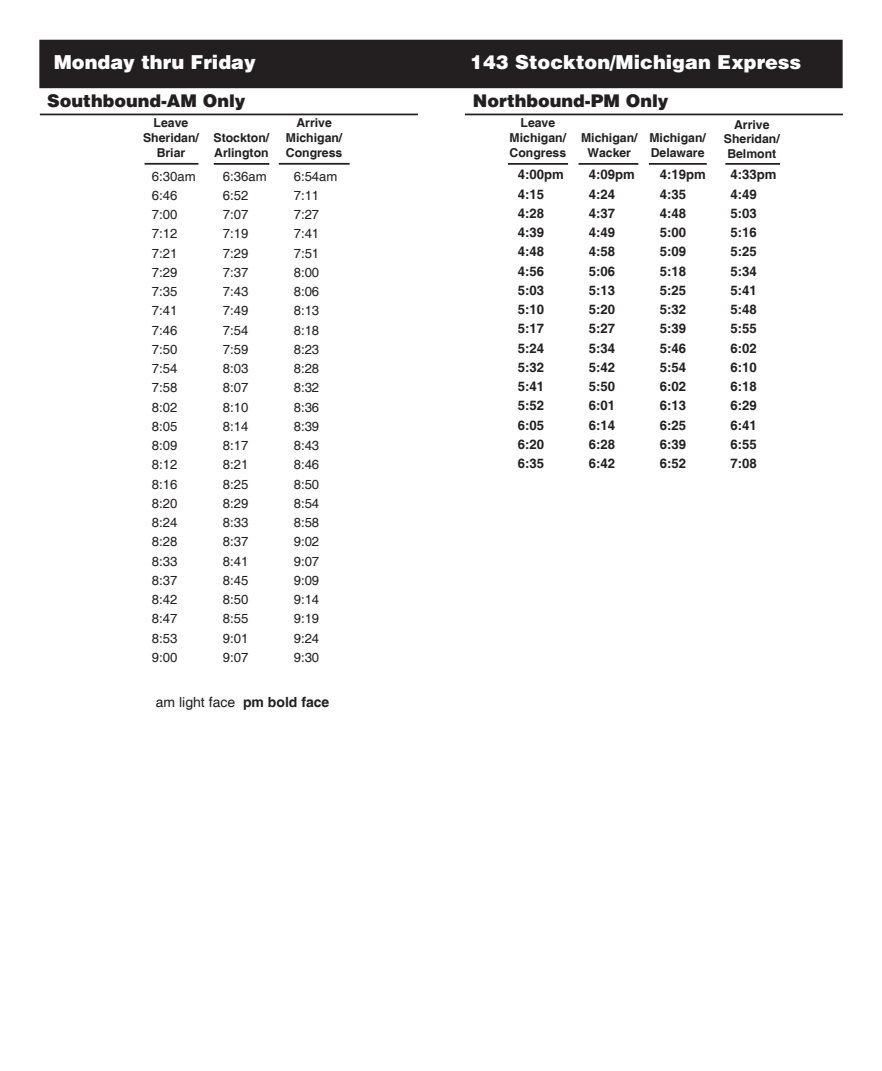
<style>
.page{position:relative;width:882px;height:1071px;background:#fff}
.page>*{position:absolute;margin:0;border:0;box-sizing:border-box;transform-origin:0 0}
.t1{font:900 19.25px "Helvetica";color:#fff}
.t2{font:900 17.5px "Helvetica";color:#231f20}
.t3{font:14px "Helvetica";color:#231f20}
.t4{font:13.12px "Helvetica";color:#231f20}
.t5{font:700 13.12px "Helvetica";color:#231f20}
.t6{font:700 12.25px/14.7px "Helvetica";color:#231f20;text-align:center}
.s1{font-weight:700}
</style>
<div class="page">
<hr style="left:279px;top:163px;width:71px;height:2px;background:#231f20">
<hr style="left:214px;top:163px;width:55px;height:2px;background:#231f20">
<hr style="left:145px;top:163px;width:53px;height:2px;background:#231f20">
<hr style="left:725px;top:163px;width:55px;height:2px;background:#231f20">
<hr style="left:508px;top:163px;width:60px;height:2px;background:#231f20">
<hr style="left:649px;top:163px;width:58px;height:2px;background:#231f20">
<hr style="left:579px;top:163px;width:59px;height:2px;background:#231f20">
<div style="left:40px;top:41px;width:802px;height:46px;background:#231f20"></div>
<div style="left:39px;top:40px;width:804px;height:48px;border:2px solid #231f20"></div>
<hr style="left:40px;top:114px;width:378px;height:1px;background:#231f20">
<hr style="left:465px;top:114px;width:378px;height:1px;background:#231f20">
<h1 class="t1" style="left:54px;top:50px;width:204px">Monday thru Friday</h1>
<h1 class="t1" style="left:470px;top:50px;width:333px">143 Stockton/Michigan Express</h1>
<h2 class="t2" style="left:47px;top:89px;width:200px">Southbound-AM Only</h2>
<h2 class="t2" style="left:473px;top:89px;width:197px">Northbound-PM Only</h2>
<p class="t6" style="left:143px;top:116px;width:57px">Leave<br>Sheridan/<br>Briar</p>
<p class="t6" style="left:286px;top:116px;width:58px">Arrive<br>Michigan/<br>Congress</p>
<p class="t6" style="left:510px;top:116px;width:58px">Leave<br>Michigan/<br>Congress</p>
<p class="t6" style="left:724px;top:118px;width:57px">Arrive<br>Sheridan/<br>Belmont</p>
<p class="t6" style="left:649px;top:131px;width:58px;text-align:left">Michigan/<br>Delaware</p>
<p class="t6" style="left:581px;top:131px;width:58px">Michigan/<br>Wacker</p>
<p class="t6" style="left:214px;top:131px;width:57px;text-align:left">Stockton/<br>Arlington</p>
<p class="t4" style="left:152px;top:168px;width:45px">6:30am</p>
<p class="t4" style="left:223px;top:168px;width:45px">6:36am</p>
<p class="t4" style="left:294px;top:168px;width:45px">6:54am</p>
<p class="t4" style="left:152px;top:188px;width:27px">6:46</p>
<p class="t4" style="left:223px;top:188px;width:27px">6:52</p>
<p class="t4" style="left:294px;top:188px;width:27px">7:11</p>
<p class="t4" style="left:152px;top:207px;width:27px">7:00</p>
<p class="t4" style="left:223px;top:207px;width:27px">7:07</p>
<p class="t4" style="left:294px;top:207px;width:27px">7:27</p>
<p class="t4" style="left:152px;top:226px;width:27px">7:12</p>
<p class="t4" style="left:223px;top:226px;width:27px">7:19</p>
<p class="t4" style="left:294px;top:226px;width:27px">7:41</p>
<p class="t4" style="left:152px;top:245px;width:27px">7:21</p>
<p class="t4" style="left:223px;top:245px;width:27px">7:29</p>
<p class="t4" style="left:294px;top:245px;width:27px">7:51</p>
<p class="t4" style="left:152px;top:265px;width:27px">7:29</p>
<p class="t4" style="left:223px;top:265px;width:27px">7:37</p>
<p class="t4" style="left:294px;top:265px;width:27px">8:00</p>
<p class="t4" style="left:152px;top:284px;width:27px">7:35</p>
<p class="t4" style="left:223px;top:284px;width:27px">7:43</p>
<p class="t4" style="left:294px;top:284px;width:27px">8:06</p>
<p class="t4" style="left:152px;top:303px;width:27px">7:41</p>
<p class="t4" style="left:223px;top:303px;width:27px">7:49</p>
<p class="t4" style="left:294px;top:303px;width:27px">8:13</p>
<p class="t4" style="left:152px;top:322px;width:27px">7:46</p>
<p class="t4" style="left:223px;top:322px;width:27px">7:54</p>
<p class="t4" style="left:294px;top:322px;width:27px">8:18</p>
<p class="t4" style="left:152px;top:342px;width:27px">7:50</p>
<p class="t4" style="left:223px;top:342px;width:27px">7:59</p>
<p class="t4" style="left:294px;top:342px;width:27px">8:23</p>
<p class="t4" style="left:152px;top:361px;width:27px">7:54</p>
<p class="t4" style="left:223px;top:361px;width:27px">8:03</p>
<p class="t4" style="left:294px;top:361px;width:27px">8:28</p>
<p class="t4" style="left:152px;top:380px;width:27px">7:58</p>
<p class="t4" style="left:223px;top:380px;width:27px">8:07</p>
<p class="t4" style="left:294px;top:380px;width:27px">8:32</p>
<p class="t4" style="left:152px;top:399px;width:27px">8:02</p>
<p class="t4" style="left:223px;top:399px;width:27px">8:10</p>
<p class="t4" style="left:294px;top:399px;width:27px">8:36</p>
<p class="t4" style="left:152px;top:419px;width:27px">8:05</p>
<p class="t4" style="left:223px;top:419px;width:27px">8:14</p>
<p class="t4" style="left:294px;top:419px;width:27px">8:39</p>
<p class="t4" style="left:152px;top:438px;width:27px">8:09</p>
<p class="t4" style="left:223px;top:438px;width:27px">8:17</p>
<p class="t4" style="left:294px;top:438px;width:27px">8:43</p>
<p class="t4" style="left:152px;top:457px;width:27px">8:12</p>
<p class="t4" style="left:223px;top:457px;width:27px">8:21</p>
<p class="t4" style="left:294px;top:457px;width:27px">8:46</p>
<p class="t4" style="left:152px;top:476px;width:27px">8:16</p>
<p class="t4" style="left:223px;top:476px;width:27px">8:25</p>
<p class="t4" style="left:294px;top:476px;width:27px">8:50</p>
<p class="t4" style="left:152px;top:496px;width:27px">8:20</p>
<p class="t4" style="left:223px;top:496px;width:27px">8:29</p>
<p class="t4" style="left:294px;top:496px;width:27px">8:54</p>
<p class="t4" style="left:152px;top:515px;width:27px">8:24</p>
<p class="t4" style="left:223px;top:515px;width:27px">8:33</p>
<p class="t4" style="left:294px;top:515px;width:27px">8:58</p>
<p class="t4" style="left:152px;top:534px;width:27px">8:28</p>
<p class="t4" style="left:223px;top:534px;width:27px">8:37</p>
<p class="t4" style="left:294px;top:534px;width:27px">9:02</p>
<p class="t4" style="left:152px;top:553px;width:27px">8:33</p>
<p class="t4" style="left:223px;top:553px;width:27px">8:41</p>
<p class="t4" style="left:294px;top:553px;width:27px">9:07</p>
<p class="t4" style="left:152px;top:573px;width:27px">8:37</p>
<p class="t4" style="left:223px;top:573px;width:27px">8:45</p>
<p class="t4" style="left:294px;top:573px;width:27px">9:09</p>
<p class="t4" style="left:152px;top:592px;width:27px">8:42</p>
<p class="t4" style="left:223px;top:592px;width:27px">8:50</p>
<p class="t4" style="left:294px;top:592px;width:27px">9:14</p>
<p class="t4" style="left:152px;top:611px;width:27px">8:47</p>
<p class="t4" style="left:223px;top:611px;width:27px">8:55</p>
<p class="t4" style="left:294px;top:611px;width:27px">9:19</p>
<p class="t4" style="left:152px;top:630px;width:27px">8:53</p>
<p class="t4" style="left:223px;top:630px;width:27px">9:01</p>
<p class="t4" style="left:294px;top:630px;width:27px">9:24</p>
<p class="t4" style="left:152px;top:650px;width:27px">9:00</p>
<p class="t4" style="left:223px;top:650px;width:27px">9:07</p>
<p class="t4" style="left:294px;top:650px;width:27px">9:30</p>
<p class="t3" style="left:156px;top:694px;width:175px">am light face <span class="s1">pm bold face</span></p>
<p class="t5" style="left:518px;top:167px;width:47px">4:00pm</p>
<p class="t5" style="left:589px;top:167px;width:47px">4:09pm</p>
<p class="t5" style="left:660px;top:167px;width:47px">4:19pm</p>
<p class="t5" style="left:731px;top:167px;width:47px">4:33pm</p>
<p class="t5" style="left:518px;top:186px;width:28px">4:15</p>
<p class="t5" style="left:589px;top:186px;width:28px">4:24</p>
<p class="t5" style="left:660px;top:186px;width:28px">4:35</p>
<p class="t5" style="left:731px;top:186px;width:28px">4:49</p>
<p class="t5" style="left:518px;top:205px;width:28px">4:28</p>
<p class="t5" style="left:589px;top:205px;width:28px">4:37</p>
<p class="t5" style="left:660px;top:205px;width:28px">4:48</p>
<p class="t5" style="left:731px;top:205px;width:28px">5:03</p>
<p class="t5" style="left:518px;top:224px;width:28px">4:39</p>
<p class="t5" style="left:589px;top:224px;width:28px">4:49</p>
<p class="t5" style="left:660px;top:224px;width:28px">5:00</p>
<p class="t5" style="left:731px;top:224px;width:28px">5:16</p>
<p class="t5" style="left:518px;top:244px;width:28px">4:48</p>
<p class="t5" style="left:589px;top:244px;width:28px">4:58</p>
<p class="t5" style="left:660px;top:244px;width:28px">5:09</p>
<p class="t5" style="left:731px;top:244px;width:28px">5:25</p>
<p class="t5" style="left:518px;top:263px;width:28px">4:56</p>
<p class="t5" style="left:589px;top:263px;width:28px">5:06</p>
<p class="t5" style="left:660px;top:263px;width:28px">5:18</p>
<p class="t5" style="left:731px;top:263px;width:28px">5:34</p>
<p class="t5" style="left:518px;top:282px;width:28px">5:03</p>
<p class="t5" style="left:589px;top:282px;width:28px">5:13</p>
<p class="t5" style="left:660px;top:282px;width:28px">5:25</p>
<p class="t5" style="left:731px;top:282px;width:28px">5:41</p>
<p class="t5" style="left:518px;top:301px;width:28px">5:10</p>
<p class="t5" style="left:589px;top:301px;width:28px">5:20</p>
<p class="t5" style="left:660px;top:301px;width:28px">5:32</p>
<p class="t5" style="left:731px;top:301px;width:28px">5:48</p>
<p class="t5" style="left:518px;top:321px;width:28px">5:17</p>
<p class="t5" style="left:589px;top:321px;width:28px">5:27</p>
<p class="t5" style="left:660px;top:321px;width:28px">5:39</p>
<p class="t5" style="left:731px;top:321px;width:28px">5:55</p>
<p class="t5" style="left:518px;top:340px;width:28px">5:24</p>
<p class="t5" style="left:589px;top:340px;width:28px">5:34</p>
<p class="t5" style="left:660px;top:340px;width:28px">5:46</p>
<p class="t5" style="left:731px;top:340px;width:28px">6:02</p>
<p class="t5" style="left:518px;top:359px;width:28px">5:32</p>
<p class="t5" style="left:589px;top:359px;width:28px">5:42</p>
<p class="t5" style="left:660px;top:359px;width:28px">5:54</p>
<p class="t5" style="left:731px;top:359px;width:28px">6:10</p>
<p class="t5" style="left:518px;top:378px;width:28px">5:41</p>
<p class="t5" style="left:589px;top:378px;width:28px">5:50</p>
<p class="t5" style="left:660px;top:378px;width:28px">6:02</p>
<p class="t5" style="left:731px;top:378px;width:28px">6:18</p>
<p class="t5" style="left:518px;top:398px;width:28px">5:52</p>
<p class="t5" style="left:589px;top:398px;width:28px">6:01</p>
<p class="t5" style="left:660px;top:398px;width:28px">6:13</p>
<p class="t5" style="left:731px;top:398px;width:28px">6:29</p>
<p class="t5" style="left:518px;top:417px;width:28px">6:05</p>
<p class="t5" style="left:589px;top:417px;width:28px">6:14</p>
<p class="t5" style="left:660px;top:417px;width:28px">6:25</p>
<p class="t5" style="left:731px;top:417px;width:28px">6:41</p>
<p class="t5" style="left:518px;top:436px;width:28px">6:20</p>
<p class="t5" style="left:589px;top:436px;width:28px">6:28</p>
<p class="t5" style="left:660px;top:436px;width:28px">6:39</p>
<p class="t5" style="left:731px;top:436px;width:28px">6:55</p>
<p class="t5" style="left:518px;top:455px;width:28px">6:35</p>
<p class="t5" style="left:589px;top:455px;width:28px">6:42</p>
<p class="t5" style="left:660px;top:455px;width:28px">6:52</p>
<p class="t5" style="left:731px;top:455px;width:28px">7:08</p>
</div>
